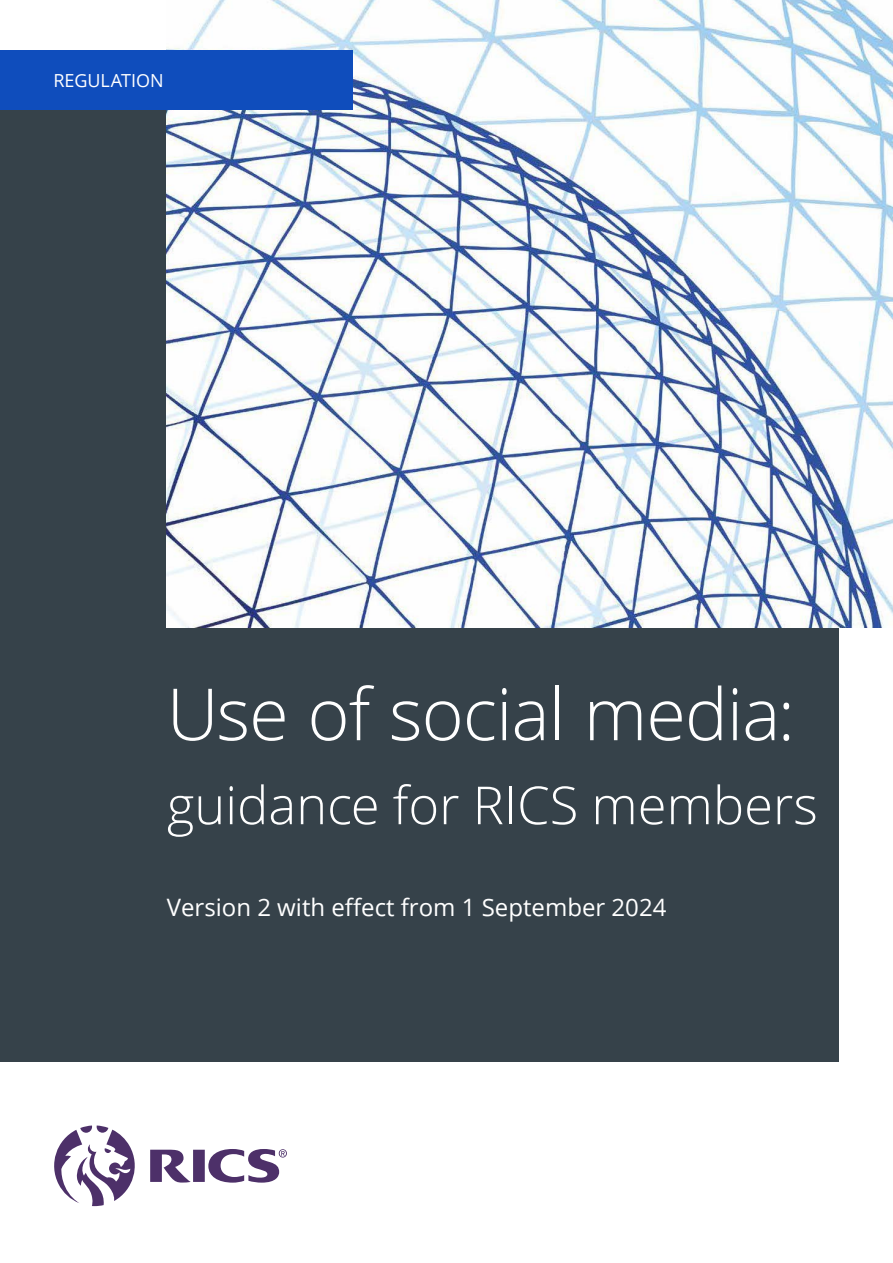
<style>
.page{position:relative;width:893px;height:1263px;background:#fff}
.page>*{position:absolute;margin:0;border:0;box-sizing:border-box;transform-origin:0 0}
.t1{font:300 72px "Open Sans";letter-spacing:-.015em;color:#fff}
.t2{font:300 52.5px "Open Sans";color:#fff}
.t3{font:24px "Open Sans";color:#fff}
.t4{font:18px "Open Sans";color:#fff}
</style>
<div class="page">
<div style="left:0;top:80px;width:838px;height:981px;background:#36424a"></div>
<img style="left:167px;top:0;width:725px;height:628px">
<div style="left:0;top:50px;width:353px;height:60px;background:#0f4dbc"></div>
<svg style="left:54px;top:1125px;width:233px;height:81px"></svg>
<p class="t4" style="left:53px;top:68px;width:112px">REGULATION</p>
<h1 class="t1" style="left:167px;top:665px;width:630px">Use of social media:</h1>
<h2 class="t2" style="left:167px;top:769px;width:652px">guidance for RICS members</h2>
<p class="t3" style="left:167px;top:891px;width:501px">Version 2 with effect from 1 September 2024</p>
</div>
